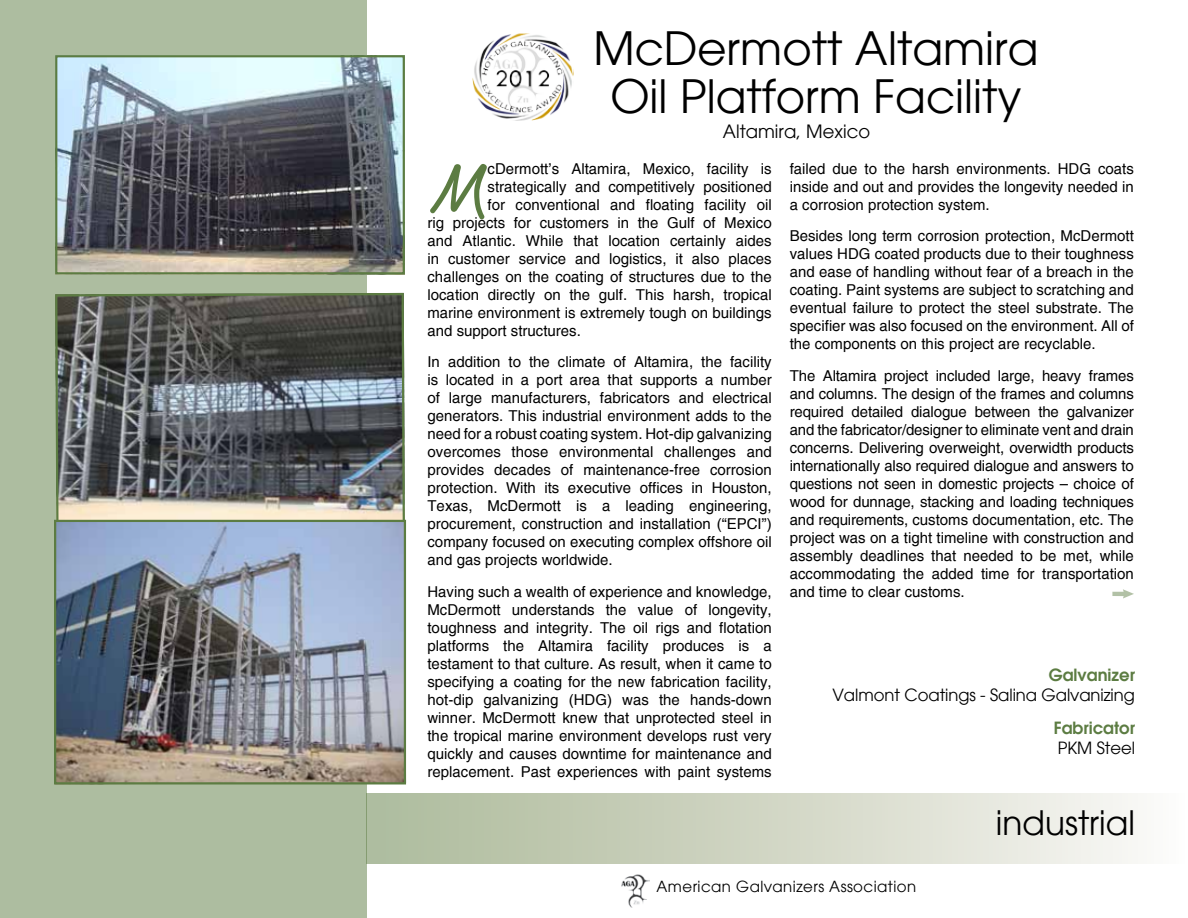
<style>
.page{position:relative;width:1188px;height:918px;background:#fff}
.page>*{position:absolute;margin:0;border:0;box-sizing:border-box;transform-origin:0 0}
.t1{font:700 69.15px "Abrazo Script SSK";color:#5c7c42}
.t2{font:45px/48px "Avant Garde";color:#000;text-align:center}
.t3{font:33px "Avant Garde";color:#000}
.t4{font:18px "Avant Garde";color:#000}
.t5{font:16.5px/19.8px "Avant Garde";letter-spacing:-.005em;color:#000;text-align:right}
.t6{font:600 16.5px/19.8px "Avant Garde";color:#5c7c42}
.t7{font:15px/18px "Helvetica";color:#000;text-align:justify}
.t8{font:15px "Avant Garde";letter-spacing:.03em;color:#000}
.s1{font-weight:600;color:#5c7c42}
.s2{font-weight:400;color:#000}
</style>
<div class="page">
<div style="left:367px;top:793px;width:820px;height:71px;background:linear-gradient(to right,#acb999,#fbf9f7)"></div>
<div style="left:0;top:0;width:367px;height:918px;background:#adbda0"></div>
<img style="left:622px;top:874px;width:27px;height:33px">
<img style="left:58px;top:296px;width:344px;height:224px">
<div style="left:55px;top:293px;width:350px;height:231px;border:2px solid #5c7c42"></div>
<img style="left:58px;top:58px;width:344px;height:213px">
<div style="left:55px;top:55px;width:350px;height:219px;border:2px solid #5c7c42"></div>
<img style="left:473px;top:33px;width:101px;height:88px">
<img style="left:57px;top:523px;width:346px;height:258px">
<div style="left:54px;top:520px;width:352px;height:264px;border:2px solid #5c7c42"></div>
<svg style="left:1112px;top:589px;width:22px;height:10px"></svg>
<p class="t2" style="left:593px;top:24px;width:447px">McDermott Altamira<br>Oil Platform Facility</p>
<p class="t4" style="left:723px;top:120px;width:149px">Altamira, Mexico</p>
<p class="t1" style="left:428px;top:154px;width:62px">M</p>
<p class="t7" style="left:488px;top:160px;width:286px">cDermott’s Altamira, Mexico, facility is</p>
<p class="t7" style="left:488px;top:178px;width:286px">strategically and competitively positioned</p>
<p class="t7" style="left:488px;top:196px;width:286px">for conventional and floating facility oil</p>
<p class="t7" style="left:427px;top:214px;width:346px">rig projects for customers in the Gulf of Mexico</p>
<p class="t7" style="left:427px;top:232px;width:346px">and Atlantic. While that location certainly aides</p>
<p class="t7" style="left:427px;top:250px;width:346px">in customer service and logistics, it also places</p>
<p class="t7" style="left:427px;top:268px;width:346px">challenges on the coating of structures due to the</p>
<p class="t7" style="left:427px;top:286px;width:346px">location directly on the gulf. This harsh, tropical</p>
<p class="t7" style="left:427px;top:304px;width:346px">marine environment is extremely tough on buildings</p>
<p class="t7" style="left:427px;top:322px;width:155px">and support structures.</p>
<p class="t7" style="left:427px;top:354px;width:346px">In addition to the climate of Altamira, the facility is located in a port area that supports a number of large manufacturers, fabricators and electrical generators. This industrial environment adds to the need for a robust coating system. Hot-dip galvanizing overcomes those environmental challenges and provides decades of maintenance-free corrosion protection. With its executive offices in Houston, Texas, McDermott is a leading engineering, procurement, construction and installation (“EPCI”) company focused on executing complex offshore oil and gas projects worldwide.</p>
<p class="t7" style="left:427px;top:583px;width:346px">Having such a wealth of experience and knowledge, McDermott understands the value of longevity, toughness and integrity. The oil rigs and flotation platforms the Altamira facility produces is a testament to that culture. As result, when it came to specifying a coating for the new fabrication facility, hot-dip galvanizing (HDG) was the hands-down winner. McDermott knew that unprotected steel in the tropical marine environment develops rust very quickly and causes downtime for maintenance and replacement. Past experiences with paint systems</p>
<p class="t7" style="left:790px;top:160px;width:346px">failed due to the harsh environments. HDG coats inside and out and provides the longevity needed in a corrosion protection system.</p>
<p class="t7" style="left:790px;top:228px;width:346px">Besides long term corrosion protection, McDermott values HDG coated products due to their toughness and ease of handling without fear of a breach in the coating. Paint systems are subject to scratching and eventual failure to protect the steel substrate. The specifier was also focused on the environment. All of the components on this project are recyclable.</p>
<p class="t7" style="left:790px;top:367px;width:346px">The Altamira project included large, heavy frames and columns. The design of the frames and columns required detailed dialogue between the galvanizer and the fabricator/designer to eliminate vent and drain concerns. Delivering overweight, overwidth products internationally also required dialogue and answers to questions not seen in domestic projects – choice of wood for dunnage, stacking and loading techniques and requirements, customs documentation, etc. The project was on a tight timeline with construction and assembly deadlines that needed to be met, while accommodating the added time for transportation and time to clear customs.</p>
<p class="t5" style="left:832px;top:665px;width:304px"><span class="s1">Galvanizer<br></span>Valmont Coatings - Salina Galvanizing</p>
<p class="t6" style="left:1054px;top:718px;width:83px">Fabricator<br><span class="s2">PKM Steel</span></p>
<p class="t3" style="left:996px;top:803px;width:141px">industrial</p>
<p class="t8" style="left:656px;top:877px;width:261px">American Galvanizers Association</p>
</div>
